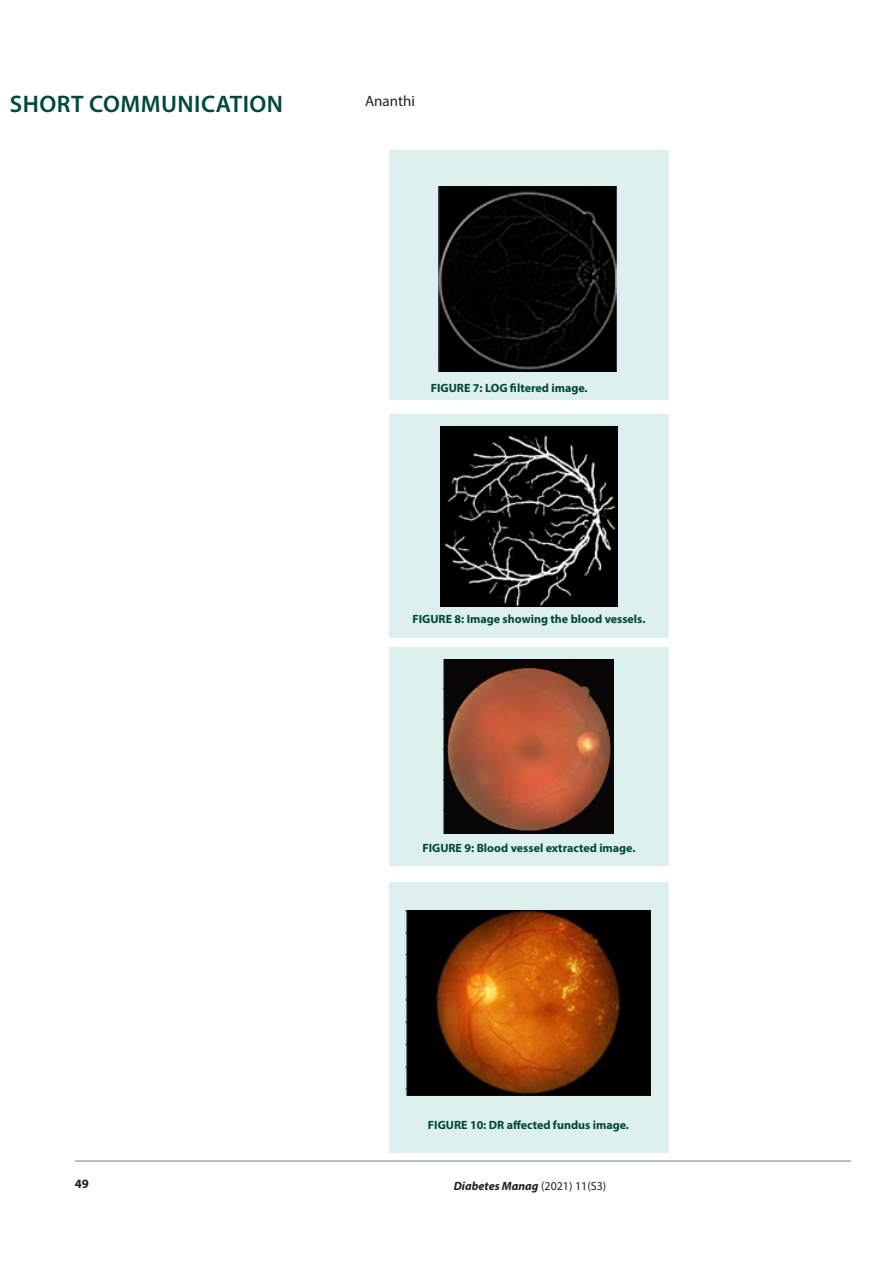
<style>
.page{position:relative;width:893px;height:1263px;background:#fff}
.page>*{position:absolute;margin:0;border:0;box-sizing:border-box;transform-origin:0 0}
.t1{font:600 24px "Myriad Pro";letter-spacing:.02em;color:#004839}
.t2{font:15px "Myriad Pro";color:#231f20}
.t3{font:700 12.75px "Myriad Pro";color:#231f20}
.t4{font:700 12px "Myriad Pro";color:#004839}
.t5{font:italic 700 12px "Myriad Pro";color:#231f20}
.s1{font-weight:400;font-style:normal}
</style>
<div class="page">
<hr style="left:75px;top:1160px;width:776px;height:2px;background:#a6a6a6">
<div style="left:389px;top:150px;width:280px;height:250px;background:#ddf0ed"></div>
<img style="left:439px;top:187px;width:178px;height:184px">
<div style="left:389px;top:415px;width:280px;height:223px;background:#ddf0ed"></div>
<img style="left:440px;top:426px;width:178px;height:180px">
<div style="left:389px;top:647px;width:280px;height:219px;background:#ddf0ed"></div>
<img style="left:442px;top:660px;width:171px;height:173px">
<div style="left:389px;top:882px;width:280px;height:271px;background:#ddf0ed"></div>
<img style="left:405px;top:910px;width:245px;height:185px">
<h1 class="t1" style="left:10px;top:88px;width:275px">SHORT COMMUNICATION</h1>
<p class="t2" style="left:365px;top:92px;width:51px">Ananthi</p>
<p class="t3" style="left:75px;top:1176px;width:16px">49</p>
<p class="t4" style="left:431px;top:380px;width:158px">FIGURE 7: LOG filtered image.</p>
<p class="t4" style="left:412px;top:612px;width:235px">FIGURE 8: Image showing the blood vessels.</p>
<p class="t4" style="left:422px;top:840px;width:215px">FIGURE 9: Blood vessel extracted image.</p>
<p class="t4" style="left:428px;top:1117px;width:203px">FIGURE 10: DR affected fundus image.</p>
<p class="t5" style="left:454px;top:1178px;width:154px">Diabetes Manag <span class="s1">(2021) 11(S3)</span></p>
</div>
